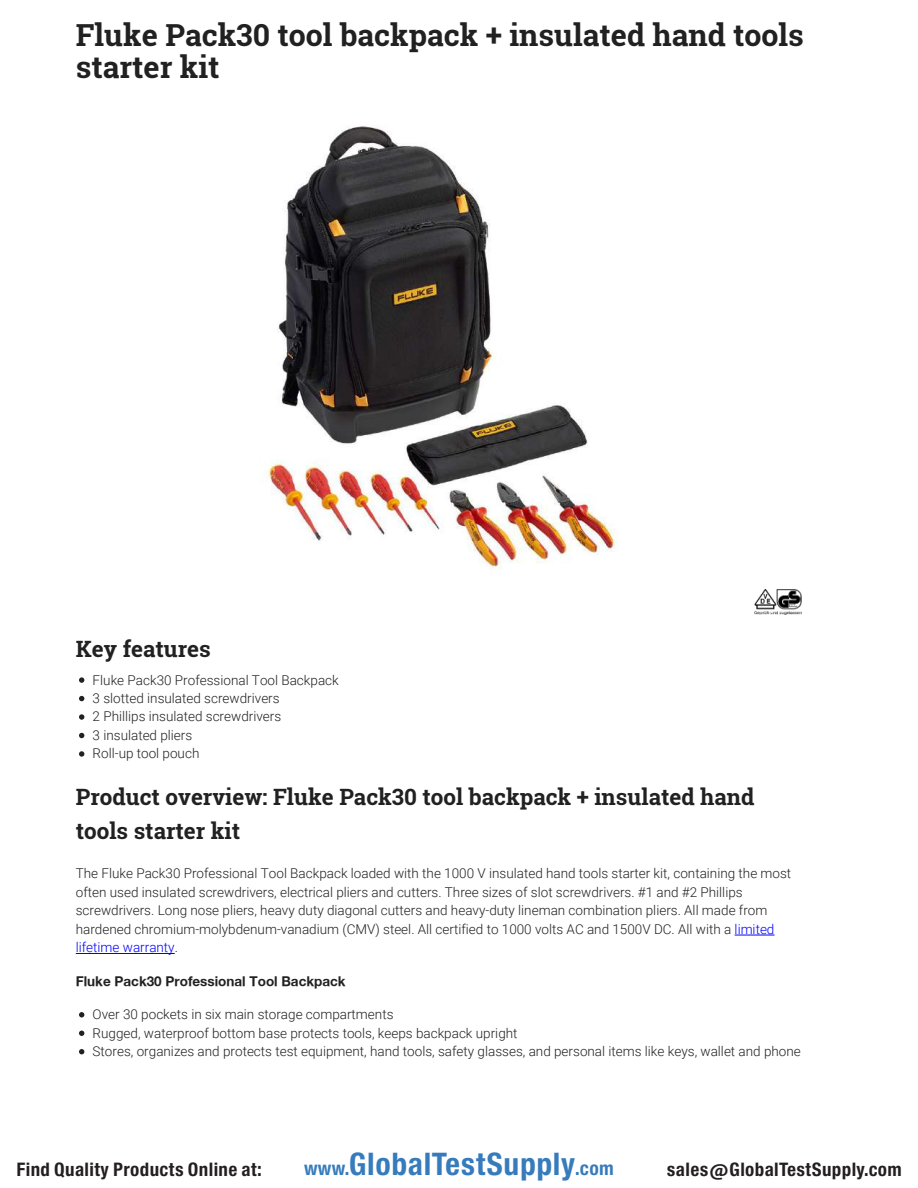
<style>
.page{position:relative;width:918px;height:1188px;background:#fff}
.page>*{position:absolute;margin:0;border:0;box-sizing:border-box;transform-origin:0 0}
.t1{font:700 30.3px/31.5px "Roboto Slab";color:#212121}
.t2{font:29.7px "Europa Gro Nr 2 SBOP Bol Con";letter-spacing:.02em;color:#367bbc}
.t3{font:700 22.5px/33.9px "Roboto Slab";color:#212121}
.t4{font:17.85px "Europa Gro Nr 2 SBOP Bol Con";letter-spacing:.02em;color:#231f20}
.t5{font:300 13.5px/18.5px "Roboto";color:#212121}
.t6{font:700 13.5px "Helvetica Neue";color:#212121}
.s1{color:#00f}
.s2{font-size:18.3px}
</style>
<div class="page">
<img style="left:263px;top:126px;width:535px;height:464px">
<img style="left:755px;top:590px;width:46px;height:24px">
<svg style="left:79px;top:677px;width:5px;height:6px"></svg>
<svg style="left:79px;top:696px;width:5px;height:5px"></svg>
<svg style="left:79px;top:714px;width:5px;height:6px"></svg>
<svg style="left:79px;top:733px;width:5px;height:5px"></svg>
<svg style="left:79px;top:751px;width:5px;height:6px"></svg>
<hr style="left:735px;top:935px;width:39px;height:1px;background:#00f">
<hr style="left:76px;top:953px;width:99px;height:1px;background:#00f">
<svg style="left:79px;top:1012px;width:5px;height:5px"></svg>
<svg style="left:79px;top:1031px;width:5px;height:5px"></svg>
<svg style="left:79px;top:1049px;width:5px;height:5px"></svg>
<h1 class="t1" style="left:76px;top:19px;width:730px">Fluke Pack30 tool backpack + insulated hand tools starter kit</h1>
<h3 class="t3" style="left:76px;top:631px;width:137px">Key features</h3>
<p class="t5" style="left:93px;top:671px;width:248px">Fluke Pack30 Professional Tool Backpack<br>3 slotted insulated screwdrivers<br>2 Phillips insulated screwdrivers<br>3 insulated pliers<br>Roll-up tool pouch</p>
<h3 class="t3" style="left:76px;top:780px;width:680px">Product overview: Fluke Pack30 tool backpack + insulated hand tools starter kit</h3>
<p class="t5" style="left:76px;top:864px;width:717px">The Fluke Pack30 Professional Tool Backpack loaded with the 1000 V insulated hand tools starter kit, containing the most often used insulated screwdrivers, electrical pliers and cutters. Three sizes of slot screwdrivers. #1 and #2 Phillips screwdrivers. Long nose pliers, heavy duty diagonal cutters and heavy-duty lineman combination pliers. All made from hardened chromium-molybdenum-vanadium (CMV) steel. All certified to 1000 volts AC and 1500V DC. All with a <span class="s1">limited lifetime warranty</span>.</p>
<p class="t6" style="left:76px;top:973px;width:271px">Fluke Pack30 Professional Tool Backpack</p>
<p class="t5" style="left:93px;top:1005px;width:710px">Over 30 pockets in six main storage compartments<br>Rugged, waterproof bottom base protects tools, keeps backpack upright<br>Stores, organizes and protects test equipment, hand tools, safety glasses, and personal items like keys, wallet and phone</p>
<h3 class="t4" style="left:16px;top:1159px;width:247px">Find Quality Products Online at:</h3>
<h2 class="t2" style="left:304px;top:1147px;width:311px"><span class="s2">www.</span>GlobalTestSupply<span class="s2">.com</span></h2>
<h3 class="t4" style="left:667px;top:1159px;width:236px">sales@GlobalTestSupply.com</h3>
</div>
